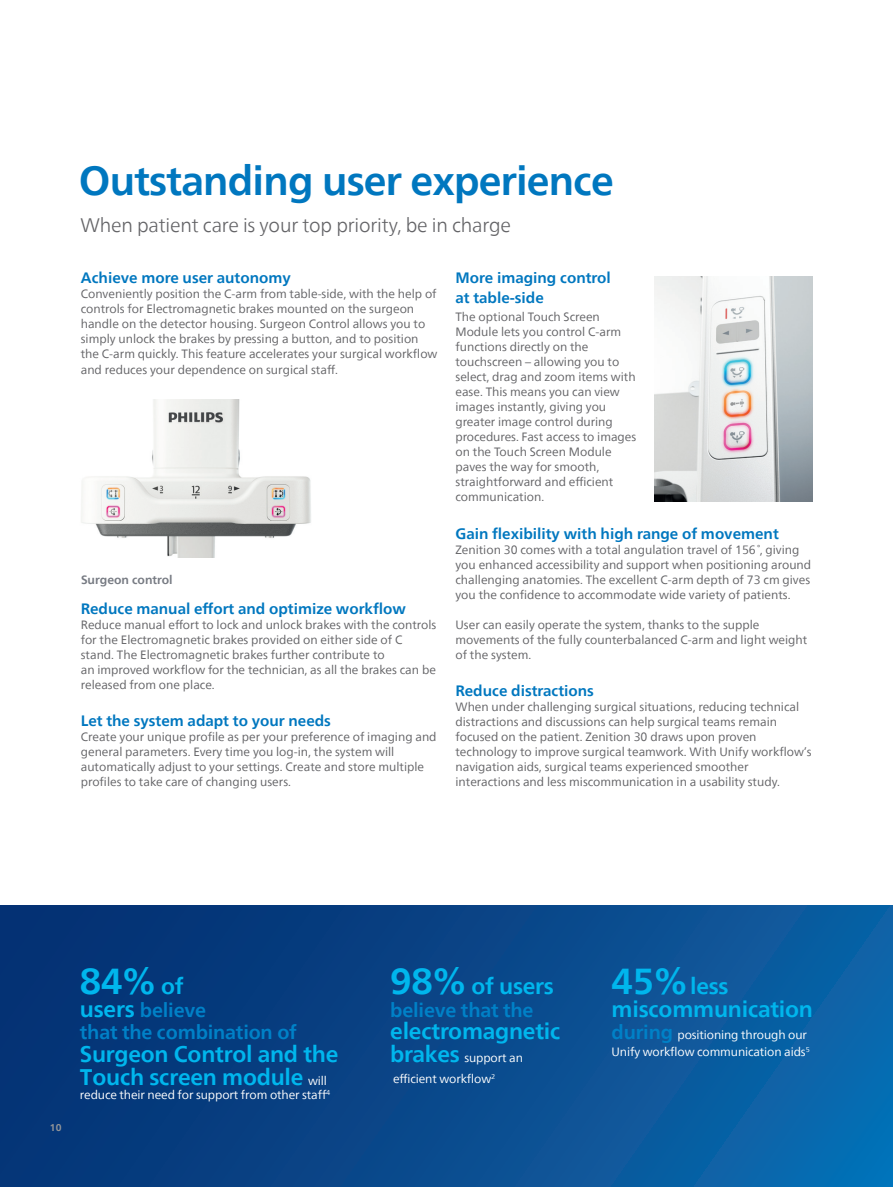
<style>
.page{position:relative;width:893px;height:1187px;background:#fff}
.page>*{position:absolute;margin:0;border:0;box-sizing:border-box;transform-origin:0 0}
.t1{font:700 40.5px "Neue Frutiger World";letter-spacing:-.02em;color:#0077bf}
.t2{font:700 36px "Neue Frutiger World";color:#00b6ed}
.t3{font:700 22.5px/22.5px "Neue Frutiger World";letter-spacing:-.01em;color:#00b6ed}
.t4{font:700 19.5px/22.5px "Neue Frutiger World";letter-spacing:-.01em;color:#0081c7}
.t5{font:300 19.5px "Neue Frutiger World";letter-spacing:-.01em;color:#636366}
.t6{font:700 15px/19.5px "Neue Frutiger World";color:#0077bf}
.t7{font:12px/15px "Neue Frutiger World";color:#636366}
.t8{font:12px/21px "Neue Frutiger World";letter-spacing:-.01em;color:#fff}
.t9{font:700 12px "Neue Frutiger World";color:#777b83}
.t10{font:700 9.75px "Neue Frutiger World";color:#939598}
.s1{font-size:22.5px}
.s2{font-size:22.5px;color:#00b6ed}
.s3{font-weight:400;font-size:12px;color:#fff}
.s4{font-size:36px}
.s5{font-weight:700;font-size:22.5px;color:#00b6ed}
.s6{font-weight:700;font-size:19.5px;color:#0081c7}
</style>
<div class="page">
<div style="left:0;top:905px;width:893px;height:281px;background:linear-gradient(to right,#052d6f,#0d66aa)"></div>
<img style="left:81px;top:400px;width:230px;height:157px">
<img style="left:654px;top:276px;width:158px;height:225px">
<h1 class="t1" style="left:79px;top:145px;width:537px">Outstanding user experience</h1>
<h3 class="t5" style="left:80px;top:210px;width:432px">When patient care is your top priority, be in charge</h3>
<p class="t6" style="left:81px;top:268px;width:212px">Achieve more user autonomy</p>
<p class="t7" style="left:81px;top:287px;width:358px">Conveniently position the C-arm from table-side, with the help of controls for Electromagnetic brakes mounted on the surgeon handle on the detector housing. Surgeon Control allows you to simply unlock the brakes by pressing a button, and to position the C-arm quickly. This feature accelerates your surgical workflow and reduces your dependence on surgical staff.</p>
<p class="t6" style="left:455px;top:268px;width:157px">More imaging control at table-side</p>
<p class="t7" style="left:455px;top:309px;width:182px">The optional Touch Screen<br>Module lets you control C-arm functions directly on the touchscreen – allowing you to select, drag and zoom items with ease. This means you can view images instantly, giving you greater image control during procedures. Fast access to images on the Touch Screen Module paves the way for smooth, straightforward and efficient communication.</p>
<p class="t6" style="left:455px;top:523px;width:325px">Gain flexibility with high range of movement</p>
<p class="t7" style="left:455px;top:542px;width:357px">Zenition 30 comes with a total angulation travel of 156˚, giving you enhanced accessibility and support when positioning around challenging anatomies. The excellent C-arm depth of 73 cm gives you the confidence to accommodate wide variety of patients.</p>
<p class="t7" style="left:455px;top:617px;width:353px">User can easily operate the system, thanks to the supple movements of the fully counterbalanced C‑arm and light weight of the system.</p>
<p class="t6" style="left:455px;top:681px;width:140px">Reduce distractions</p>
<p class="t7" style="left:455px;top:699px;width:358px">When under challenging surgical situations, reducing technical distractions and discussions can help surgical teams remain focused on the patient. Zenition 30 draws upon proven technology to improve surgical teamwork. With Unify workflow’s navigation aids, surgical teams experienced smoother interactions and less miscommunication in a usability study.</p>
<p class="t9" style="left:81px;top:569px;width:93px">Surgeon control</p>
<p class="t6" style="left:81px;top:598px;width:327px">Reduce manual effort and optimize workflow</p>
<p class="t7" style="left:81px;top:617px;width:357px">Reduce manual effort to lock and unlock brakes with the controls for the Electromagnetic brakes provided on either side of C stand. The Electromagnetic brakes further contribute to<br>an improved workflow for the technician, as all the brakes can be released from one place.</p>
<p class="t6" style="left:81px;top:711px;width:252px">Let the system adapt to your needs</p>
<p class="t7" style="left:81px;top:729px;width:357px">Create your unique profile as per your preference of imaging and general parameters. Every time you log-in, the system will automatically adjust to your settings. Create and store multiple profiles to take care of changing users.</p>
<p class="t10" style="left:50px;top:1119px;width:13px">10</p>
<h2 class="t2" style="left:80px;top:949px;width:105px">84% <span class="s1">of</span></h2>
<h3 class="t4" style="left:80px;top:998px;width:218px"><span class="s2">users</span> believe<br>that the combination of</h3>
<h3 class="t3" style="left:80px;top:1042px;width:260px">Surgeon Control and the<br>Touch screen module <span class="s3">will</span></h3>
<p class="t8" style="left:80px;top:1084px;width:252px">reduce their need for support from other staff<sup>4</sup></p>
<h3 class="t3" style="left:390px;top:974px;width:165px"><span class="s4">98%</span> of users</h3>
<h3 class="t4" style="left:390px;top:998px;width:145px">believe that the</h3>
<h3 class="t3" style="left:390px;top:1019px;width:172px">electromagnetic</h3>
<p class="t8" style="left:390px;top:1047px;width:134px"><span class="s5">brakes</span> support an efficient workflow<sup>2</sup></p>
<h3 class="t3" style="left:612px;top:974px;width:203px"><span class="s4">45%</span>less miscommunication</h3>
<p class="t8" style="left:612px;top:1027px;width:200px;line-height:16.5px"><span class="s6">during</span> positioning through our<br>Unify workflow communication aids<sup>5</sup></p>
</div>
